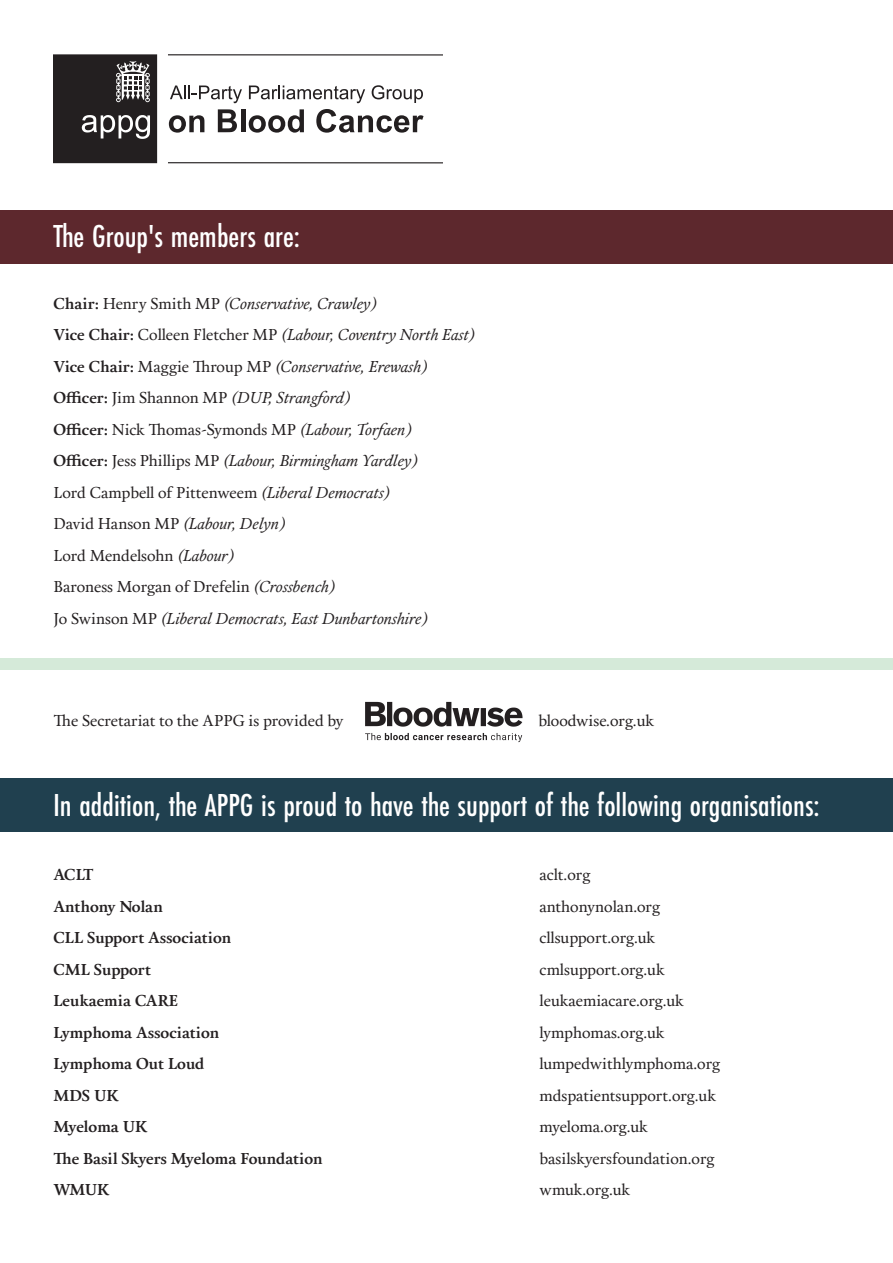
<style>
.page{position:relative;width:893px;height:1263px;background:#fff}
.page>*{position:absolute;margin:0;border:0;box-sizing:border-box;transform-origin:0 0}
.t1{font:500 33px "Futura PT Cond";color:#fff}
.t2{font:italic 15.75px/31.5px "Calendas Plus";color:#231f20}
.t3{font:15.75px "Calendas Plus";color:#231f20}
.t4{font:700 15.75px "Calendas Plus";color:#231f20}
.s1{font-weight:700;font-style:normal}
.s2{font-style:normal}
</style>
<div class="page">
<div style="left:0;top:211px;width:893px;height:53px;background:#5d282d"></div>
<div style="left:0;top:778px;width:893px;height:54px;background:#20404f"></div>
<div style="left:0;top:659px;width:893px;height:11px;background:#d5ead9"></div>
<img style="left:365px;top:701px;width:158px;height:42px">
<svg style="left:53px;top:54px;width:104px;height:109px;background:#3b3839"></svg>
<svg style="left:170px;top:86px;width:72px;height:17px"></svg>
<svg style="left:249px;top:86px;width:116px;height:17px"></svg>
<svg style="left:372px;top:85px;width:51px;height:18px"></svg>
<svg style="left:169px;top:115px;width:35px;height:18px"></svg>
<svg style="left:218px;top:109px;width:19px;height:23px"></svg>
<hr style="left:241px;top:109px;width:4px;height:23px;background:#231f20">
<svg style="left:249px;top:109px;width:55px;height:24px"></svg>
<svg style="left:316px;top:109px;width:108px;height:24px"></svg>
<hr style="left:168px;top:162px;width:275px;height:1px;background:#231f20">
<hr style="left:168px;top:54px;width:275px;height:2px;background:#231f20">
<h1 class="t1" style="left:54px;top:216px;width:248px">The Group's members are:</h1>
<p class="t2" style="left:54px;top:287px;width:422px"><span class="s1">Chair:</span> <span class="s2">Henry Smith MP</span> (Conservative, Crawley)<br><span class="s1">Vice Chair:</span> <span class="s2">Colleen Fletcher MP</span> (Labour, Coventry North East)<br><span class="s1">Vice Chair:</span> <span class="s2">Maggie Throup MP</span> (Conservative, Erewash)<br><span class="s1">Officer:</span> <span class="s2">Jim Shannon MP</span> (DUP, Strangford)<br><span class="s1">Officer:</span> <span class="s2">Nick Thomas-Symonds MP</span> (Labour, Torfaen)<br><span class="s1">Officer:</span> <span class="s2">Jess Phillips MP</span> (Labour, Birmingham Yardley)<br><span class="s2">Lord Campbell of Pittenweem</span> (Liberal Democrats)<br><span class="s2">David Hanson MP</span> (Labour, Delyn)<br><span class="s2">Lord Mendelsohn</span> (Labour)<br><span class="s2">Baroness Morgan of Drefelin</span> (Crossbench)<br><span class="s2">Jo Swinson MP</span> (Liberal Democrats, East Dunbartonshire)</p>
<p class="t3" style="left:54px;top:709px;width:292px">The Secretariat to the APPG is provided by</p>
<p class="t3" style="left:538px;top:709px;width:117px">bloodwise.org.uk</p>
<h1 class="t1" style="left:54px;top:785px;width:768px">In addition, the APPG is proud to have the support of the following organisations:</h1>
<p class="t4" style="left:53px;top:863px;width:42px">ACLT</p>
<p class="t3" style="left:540px;top:863px;width:52px">aclt.org</p>
<p class="t4" style="left:53px;top:895px;width:111px">Anthony Nolan</p>
<p class="t3" style="left:539px;top:895px;width:122px">anthonynolan.org</p>
<p class="t4" style="left:53px;top:926px;width:179px">CLL Support Association</p>
<p class="t3" style="left:539px;top:926px;width:117px">cllsupport.org.uk</p>
<p class="t4" style="left:53px;top:958px;width:99px">CML Support</p>
<p class="t3" style="left:539px;top:958px;width:127px">cmlsupport.org.uk</p>
<p class="t4" style="left:53px;top:989px;width:126px">Leukaemia CARE</p>
<p class="t3" style="left:539px;top:989px;width:146px">leukaemiacare.org.uk</p>
<p class="t4" style="left:53px;top:1021px;width:167px">Lymphoma Association</p>
<p class="t3" style="left:539px;top:1021px;width:126px">lymphomas.org.uk</p>
<p class="t4" style="left:53px;top:1052px;width:152px">Lymphoma Out Loud</p>
<p class="t3" style="left:539px;top:1052px;width:182px">lumpedwithlymphoma.org</p>
<p class="t4" style="left:53px;top:1084px;width:67px">MDS UK</p>
<p class="t3" style="left:539px;top:1084px;width:178px">mdspatientsupport.org.uk</p>
<p class="t4" style="left:53px;top:1115px;width:95px">Myeloma UK</p>
<p class="t3" style="left:539px;top:1115px;width:110px">myeloma.org.uk</p>
<p class="t4" style="left:53px;top:1147px;width:271px">The Basil Skyers Myeloma Foundation</p>
<p class="t3" style="left:539px;top:1147px;width:177px">basilskyersfoundation.org</p>
<p class="t4" style="left:53px;top:1178px;width:57px">WMUK</p>
<p class="t3" style="left:539px;top:1178px;width:92px">wmuk.org.uk</p>
</div>
